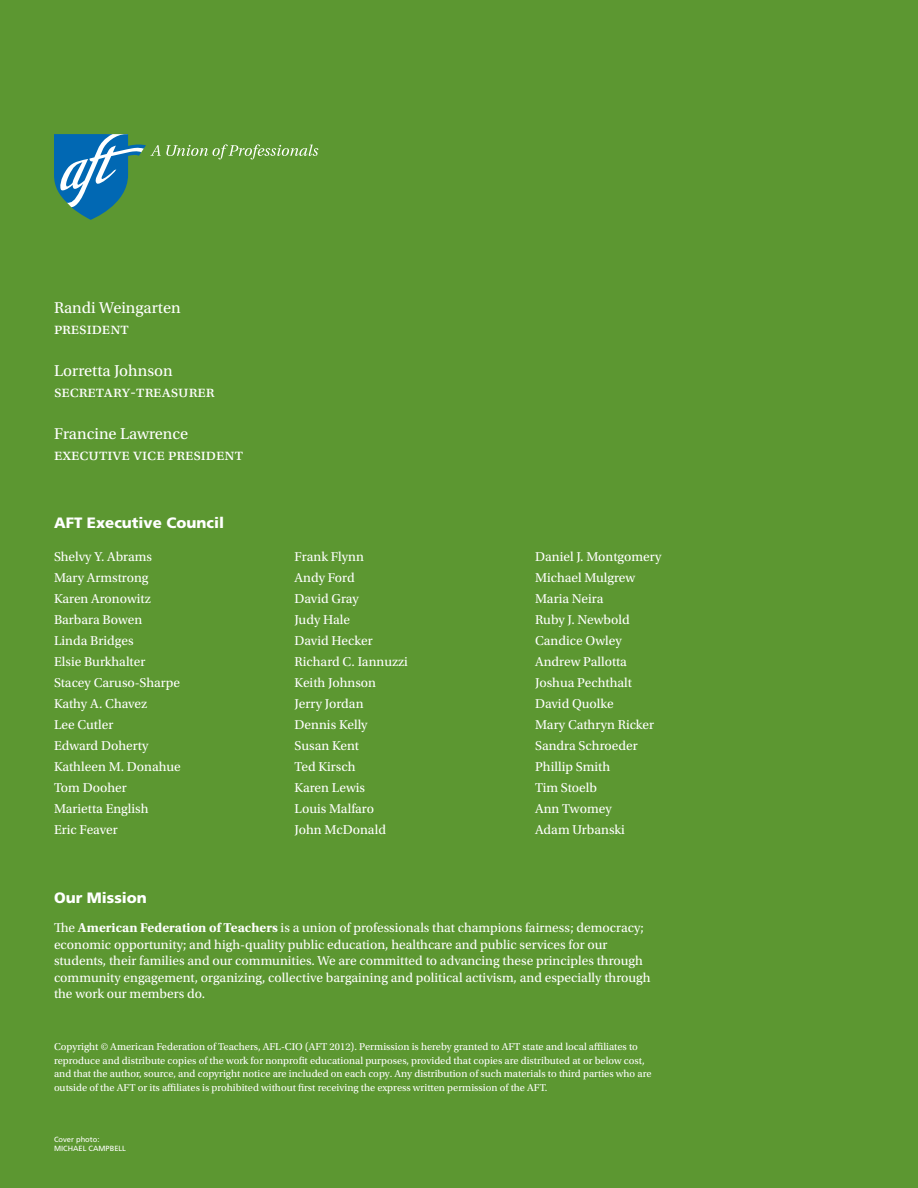
<style>
.page{position:relative;width:918px;height:1188px;background:#5c9731}
.page>*{position:absolute;margin:0;border:0;box-sizing:border-box;transform-origin:0 0}
.t1{font:16.5px "Utopia Std";color:#fff}
.TEXT{font:900 15px "Frutiger LT Std";color:#fff}
.TEXT-2{font:13.5px/16.5px "Utopia Std";color:#fff}
.t2{font:10.5px/13.5px "Utopia Std";color:#fff}
.t3{font:7.5px/9px "Frutiger LT Std";color:#fff}
.s1{font-weight:700}
</style>
<div class="page">
<svg style="left:54px;top:134px;width:264px;height:86px"></svg>
<p class="t1" style="left:54px;top:298px;width:128px">Randi Weingarten</p>
<p class="t1" style="left:54px;top:319px;width:76px">president</p>
<p class="t1" style="left:54px;top:361px;width:120px">Lorretta Johnson</p>
<p class="t1" style="left:54px;top:382px;width:162px">secretary-treasurer</p>
<p class="t1" style="left:54px;top:424px;width:136px">Francine Lawrence</p>
<p class="t1" style="left:54px;top:445px;width:191px">executive vice president</p>
<p class="TEXT" style="left:54px;top:514px;width:172px">AFT Executive Council</p>
<p class="TEXT-2" style="left:54px;top:548px;width:100px">Shelvy Y. Abrams</p>
<p class="TEXT-2" style="left:54px;top:569px;width:96px">Mary Armstrong</p>
<p class="TEXT-2" style="left:54px;top:590px;width:98px">Karen Aronowitz</p>
<p class="TEXT-2" style="left:54px;top:611px;width:90px">Barbara Bowen</p>
<p class="TEXT-2" style="left:54px;top:632px;width:81px">Linda Bridges</p>
<p class="TEXT-2" style="left:54px;top:653px;width:93px">Elsie Burkhalter</p>
<p class="TEXT-2" style="left:54px;top:674px;width:128px">Stacey Caruso-Sharpe</p>
<p class="TEXT-2" style="left:54px;top:695px;width:95px">Kathy A. Chavez</p>
<p class="TEXT-2" style="left:54px;top:716px;width:61px">Lee Cutler</p>
<p class="TEXT-2" style="left:54px;top:737px;width:96px">Edward Doherty</p>
<p class="TEXT-2" style="left:54px;top:758px;width:128px">Kathleen M. Donahue</p>
<p class="TEXT-2" style="left:54px;top:779px;width:74px">Tom Dooher</p>
<p class="TEXT-2" style="left:54px;top:800px;width:96px">Marietta English</p>
<p class="TEXT-2" style="left:54px;top:821px;width:65px">Eric Feaver</p>
<p class="TEXT-2" style="left:295px;top:548px;width:71px">Frank Flynn</p>
<p class="TEXT-2" style="left:295px;top:569px;width:62px">Andy Ford</p>
<p class="TEXT-2" style="left:295px;top:590px;width:66px">David Gray</p>
<p class="TEXT-2" style="left:295px;top:611px;width:57px">Judy Hale</p>
<p class="TEXT-2" style="left:295px;top:632px;width:80px">David Hecker</p>
<p class="TEXT-2" style="left:295px;top:653px;width:115px">Richard C. Iannuzzi</p>
<p class="TEXT-2" style="left:295px;top:674px;width:83px">Keith Johnson</p>
<p class="TEXT-2" style="left:295px;top:695px;width:70px">Jerry Jordan</p>
<p class="TEXT-2" style="left:295px;top:716px;width:75px">Dennis Kelly</p>
<p class="TEXT-2" style="left:295px;top:737px;width:66px">Susan Kent</p>
<p class="TEXT-2" style="left:295px;top:758px;width:62px">Ted Kirsch</p>
<p class="TEXT-2" style="left:295px;top:779px;width:72px">Karen Lewis</p>
<p class="TEXT-2" style="left:295px;top:800px;width:81px">Louis Malfaro</p>
<p class="TEXT-2" style="left:295px;top:821px;width:93px">John McDonald</p>
<p class="TEXT-2" style="left:535px;top:548px;width:128px">Daniel J. Montgomery</p>
<p class="TEXT-2" style="left:535px;top:569px;width:102px">Michael Mulgrew</p>
<p class="TEXT-2" style="left:535px;top:590px;width:70px">Maria Neira</p>
<p class="TEXT-2" style="left:535px;top:611px;width:96px">Ruby J. Newbold</p>
<p class="TEXT-2" style="left:535px;top:632px;width:89px">Candice Owley</p>
<p class="TEXT-2" style="left:535px;top:653px;width:93px">Andrew Pallotta</p>
<p class="TEXT-2" style="left:535px;top:674px;width:98px">Joshua Pechthalt</p>
<p class="TEXT-2" style="left:535px;top:695px;width:80px">David Quolke</p>
<p class="TEXT-2" style="left:535px;top:716px;width:121px">Mary Cathryn Ricker</p>
<p class="TEXT-2" style="left:535px;top:737px;width:104px">Sandra Schroeder</p>
<p class="TEXT-2" style="left:535px;top:758px;width:76px">Phillip Smith</p>
<p class="TEXT-2" style="left:535px;top:779px;width:63px">Tim Stoelb</p>
<p class="TEXT-2" style="left:535px;top:800px;width:79px">Ann Twomey</p>
<p class="TEXT-2" style="left:535px;top:821px;width:91px">Adam Urbanski</p>
<p class="TEXT" style="left:54px;top:889px;width:94px">Our Mission</p>
<p class="TEXT-2" style="left:54px;top:920px;width:598px">The <span class="s1">American Federation of Teachers</span> is a union of professionals that champions fairness; democracy; economic opportunity; and high-quality public education, healthcare and public services for our students, their families and our communities. We are committed to advancing these principles through community engagement, organizing, collective bargaining and political activism, and especially through the work our members do.</p>
<p class="t2" style="left:54px;top:1040px;width:599px">Copyright © American Federation of Teachers, AFL-CIO (AFT 2012). Permission is hereby granted to AFT state and local affiliates to reproduce and distribute copies of the work for nonprofit educational purposes, provided that copies are distributed at or below cost, and that the author, source, and copyright notice are included on each copy. Any distribution of such materials to third parties who are outside of the AFT or its affiliates is prohibited without first receiving the express written permission of the AFT.</p>
<p class="t3" style="left:54px;top:1135px;width:74px">Cover photo:<br>MICHAEL CAMPBELL</p>
</div>
